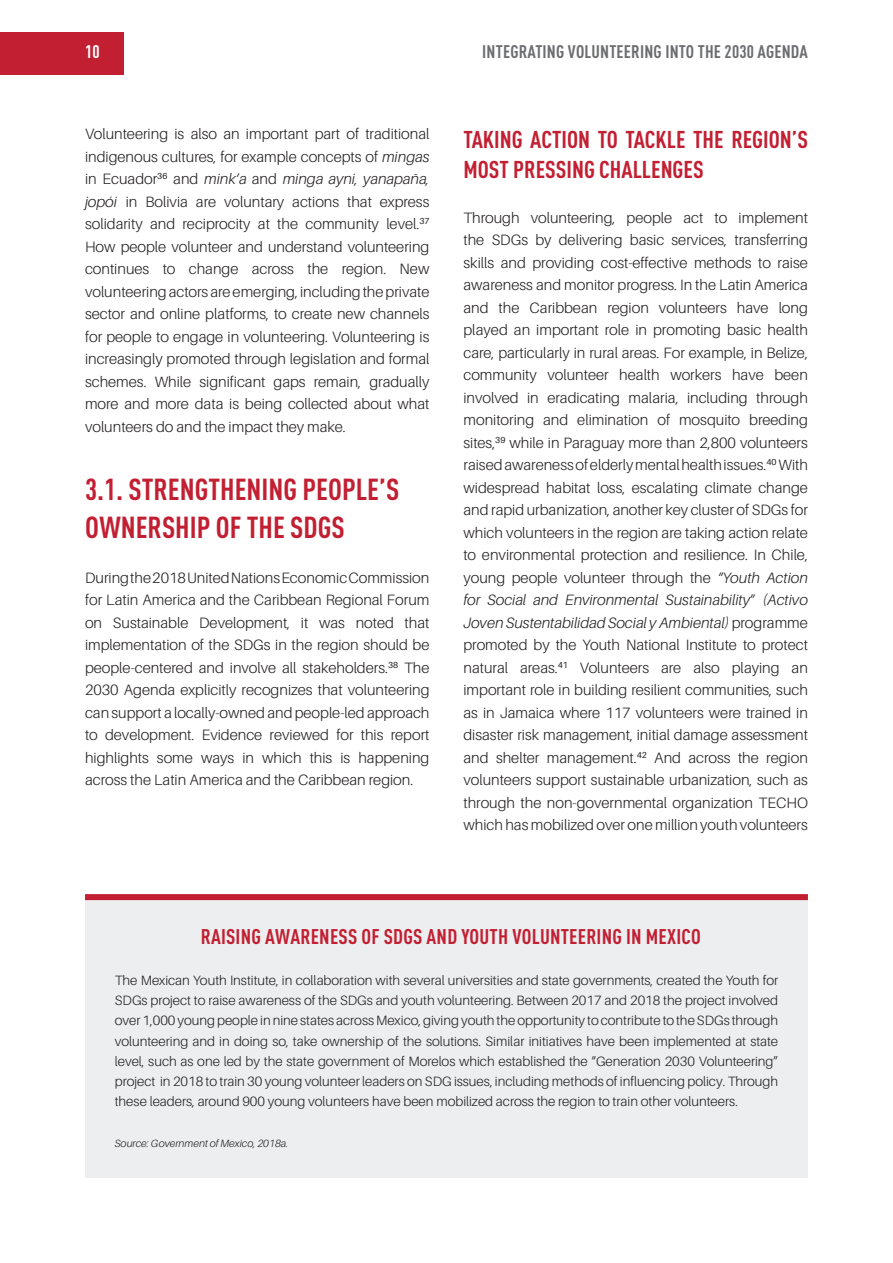
<style>
.page{position:relative;width:893px;height:1263px;background:#fff}
.page>*{position:absolute;margin:0;border:0;box-sizing:border-box;transform-origin:0 0}
.t1{font:700 30px "DIN Cond";color:#c21f32}
.t2{font:700 24px "DIN Cond";color:#c21f32}
.t3{font:700 21px "DIN Cond";letter-spacing:.01em;color:#c21f32}
.t4{font:700 18px "DIN Cond";letter-spacing:.01em;color:#6c6d70}
.t5{font:700 18px "DIN Cond";color:#fff}
.t6{font:300 15px/22.5px "Aileron";color:#231f20;text-align:justify}
.t7{font:300 13.5px/20.2px "Aileron";color:#231f20;text-align:justify}
.t8{font:italic 300 10.5px "Aileron";color:#231f20}
.s1{font-style:italic}
</style>
<div class="page">
<div style="left:0;top:32px;width:123px;height:42px;background:#c21f32"></div>
<div style="left:85px;top:897px;width:723px;height:281px;background:#eceef0"></div>
<div style="left:85px;top:894px;width:723px;height:6px;background:#c21f32"></div>
<p class="t5" style="left:85px;top:40px;width:16px">10</p>
<p class="t4" style="left:482px;top:40px;width:327px">INTEGRATING VOLUNTEERING INTO THE 2030 AGENDA</p>
<p class="t6" style="left:85px;top:123px;width:346px">Volunteering is also an important part of traditional indigenous cultures, for example concepts of <span class="s1">mingas </span>in Ecuador<sup>36</sup> and <span class="s1">mink’a</span> and <span class="s1">minga ayni, yanapaña, jopói</span> in Bolivia are voluntary actions that express solidarity and reciprocity at the community level.<sup>37<br></sup>How people volunteer and understand volunteering continues to change across the region. New volunteering actors are emerging, including the private sector and online platforms, to create new channels for people to engage in volunteering. Volunteering is increasingly promoted through legislation and formal schemes. While significant gaps remain, gradually more and more data is being collected about what volunteers do and the impact they make.</p>
<h1 class="t1" style="left:85px;top:471px;width:71px">3.1. STRENGTHENING</h1>
<h1 class="t1" style="left:302px;top:471px;width:14px">PEOPLE</h1>
<h1 class="t1" style="left:379px;top:471px;width:19px">’S</h1>
<h1 class="t1" style="left:85px;top:509px;width:50px">OWNERSHIP</h1>
<h1 class="t1" style="left:216px;top:509px;width:128px">OF THE SDGS</h1>
<p class="t6" style="left:85px;top:566px;width:346px">During the 2018 United Nations Economic Commission for Latin America and the Caribbean Regional Forum on Sustainable Development, it was noted that implementation of the SDGs in the region should be people-centered and involve all stakeholders.<sup>38</sup> The 2030 Agenda explicitly recognizes that volunteering can support a locally-owned and people-led approach to development. Evidence reviewed for this report highlights some ways in which this is happening across the Latin America and the Caribbean region.</p>
<h2 class="t2" style="left:463px;top:124px;width:20px">TAKING</h2>
<h2 class="t2" style="left:530px;top:124px;width:11px">ACTION</h2>
<h2 class="t2" style="left:598px;top:124px;width:39px">TO TACKLE</h2>
<h2 class="t2" style="left:693px;top:124px;width:49px">THE REGION</h2>
<h2 class="t2" style="left:792px;top:124px;width:16px">’S</h2>
<h2 class="t2" style="left:463px;top:154px;width:61px">MOST PRESSING</h2>
<h2 class="t2" style="left:599px;top:154px;width:12px">CHALLENGES</h2>
<p class="t6" style="left:463px;top:206px;width:346px">Through volunteering, people act to implement the SDGs by delivering basic services, transferring skills and providing cost-effective methods to raise awareness and monitor progress. In the Latin America and the Caribbean region volunteers have long played an important role in promoting basic health care, particularly in rural areas. For example, in Belize, community volunteer health workers have been involved in eradicating malaria, including through monitoring and elimination of mosquito breeding sites,<sup>39</sup> while in Paraguay more than 2,800 volunteers raised awareness of elderly mental health issues.<sup>40</sup> With widespread habitat loss, escalating climate change and rapid urbanization, another key cluster of SDGs for which volunteers in the region are taking action relate to environmental protection and resilience. In Chile, young people volunteer through the <span class="s1">“Youth Action for Social and Environmental Sustainability” (Activo Joven Sustentabilidad Social y Ambiental)</span> programme promoted by the Youth National Institute to protect natural areas.<sup>41</sup> Volunteers are also playing an important role in building resilient communities, such as in Jamaica where 117 volunteers were trained in disaster risk management, initial damage assessment and shelter management.<sup>42</sup> And across the region volunteers support sustainable urbanization, such as through the non-governmental organization TECHO which has mobilized over one million youth volunteers</p>
<h3 class="t3" style="left:201px;top:924px;width:20px">RAISING</h3>
<h3 class="t3" style="left:265px;top:924px;width:36px">AWARENESS</h3>
<h3 class="t3" style="left:361px;top:924px;width:111px">OF SDGS AND YOUTH</h3>
<h3 class="t3" style="left:512px;top:924px;width:11px">VOLUNTEERING</h3>
<h3 class="t3" style="left:626px;top:924px;width:59px">INMEXICO</h3>
<p class="t7" style="left:115px;top:970px;width:665px">The Mexican Youth Institute, in collaboration with several universities and state governments, created the Youth for SDGs project to raise awareness of the SDGs and youth volunteering. Between 2017 and 2018 the project involved over 1,000 young people in nine states across Mexico, giving youth the opportunity to contribute to the SDGs through volunteering and in doing so, take ownership of the solutions. Similar initiatives have been implemented at state level, such as one led by the state government of Morelos which established the “Generation 2030 Volunteering” project in 2018 to train 30 young volunteer leaders on SDG issues, including methods of influencing policy. Through these leaders, around 900 young volunteers have been mobilized across the region to train other volunteers.</p>
<p class="t8" style="left:115px;top:1137px;width:175px">Source: Government of Mexico, 2018a.</p>
</div>
